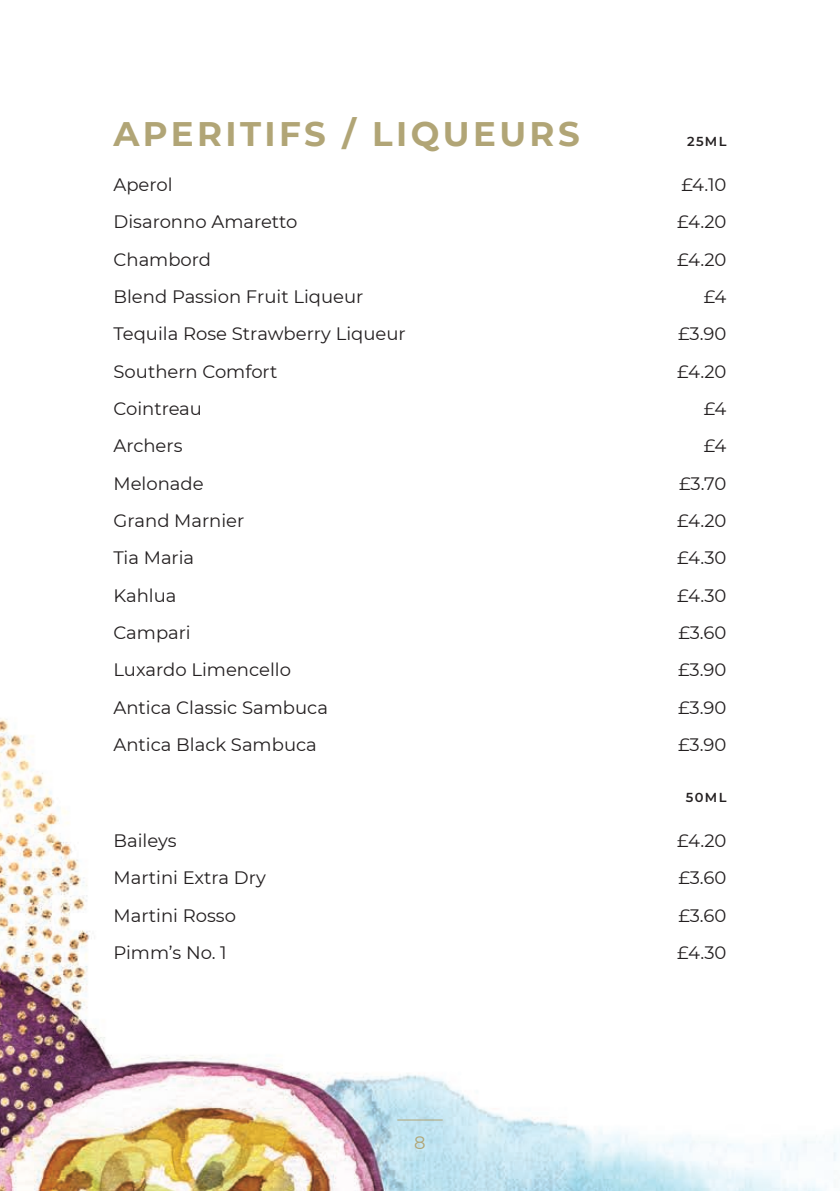
<style>
.page{position:relative;width:840px;height:1191px;background:#fff}
.page>*{position:absolute;margin:0;border:0;box-sizing:border-box;transform-origin:0 0}
.Section_Header_Big{font:700 34px "Montserrat";letter-spacing:.1em;color:#b1a576}
.Drinks{font:18px "Montserrat";color:#231f20}
.Body{font:18px "Montserrat";color:#b1a576}
.Section_Header_Big-2{font:600 13px "Montserrat";letter-spacing:.1em;color:#231f20}
</style>
<div class="page">
<img style="left:0;top:718px;width:838px;height:473px">
<hr style="left:397px;top:1119px;width:45px;height:1px;background:#b1a576">
<p class="Section_Header_Big" style="left:113px;top:110px;width:467px">APERITIFS / LIQUEURS</p>
<p class="Section_Header_Big-2" style="left:686px;top:132px;width:41px">25ML</p>
<p class="Drinks" style="left:113px;top:172px;width:61px">Aperol</p>
<p class="Drinks" style="left:681px;top:172px;width:47px">£4.10</p>
<p class="Drinks" style="left:113px;top:210px;width:185px">Disaronno Amaretto</p>
<p class="Drinks" style="left:677px;top:210px;width:51px">£4.20</p>
<p class="Drinks" style="left:113px;top:247px;width:99px">Chambord</p>
<p class="Drinks" style="left:677px;top:247px;width:51px">£4.20</p>
<p class="Drinks" style="left:113px;top:284px;width:251px">Blend Passion Fruit Liqueur</p>
<p class="Drinks" style="left:703px;top:284px;width:24px">£4</p>
<p class="Drinks" style="left:113px;top:321px;width:294px">Tequila Rose Strawberry Liqueur</p>
<p class="Drinks" style="left:678px;top:321px;width:50px">£3.90</p>
<p class="Drinks" style="left:113px;top:359px;width:165px">Southern Comfort</p>
<p class="Drinks" style="left:677px;top:359px;width:51px">£4.20</p>
<p class="Drinks" style="left:113px;top:396px;width:90px">Cointreau</p>
<p class="Drinks" style="left:703px;top:396px;width:24px">£4</p>
<p class="Drinks" style="left:113px;top:433px;width:70px">Archers</p>
<p class="Drinks" style="left:703px;top:433px;width:24px">£4</p>
<p class="Drinks" style="left:113px;top:471px;width:92px">Melonade</p>
<p class="Drinks" style="left:678px;top:471px;width:49px">£3.70</p>
<p class="Drinks" style="left:113px;top:508px;width:132px">Grand Marnier</p>
<p class="Drinks" style="left:677px;top:508px;width:51px">£4.20</p>
<p class="Drinks" style="left:113px;top:545px;width:82px">Tia Maria</p>
<p class="Drinks" style="left:677px;top:545px;width:51px">£4.30</p>
<p class="Drinks" style="left:113px;top:583px;width:64px">Kahlua</p>
<p class="Drinks" style="left:677px;top:583px;width:51px">£4.30</p>
<p class="Drinks" style="left:113px;top:620px;width:79px">Campari</p>
<p class="Drinks" style="left:678px;top:620px;width:49px">£3.60</p>
<p class="Drinks" style="left:113px;top:657px;width:179px">Luxardo Limencello</p>
<p class="Drinks" style="left:678px;top:657px;width:50px">£3.90</p>
<p class="Drinks" style="left:113px;top:695px;width:216px">Antica Classic Sambuca</p>
<p class="Drinks" style="left:678px;top:695px;width:50px">£3.90</p>
<p class="Drinks" style="left:113px;top:732px;width:205px">Antica Black Sambuca</p>
<p class="Drinks" style="left:678px;top:732px;width:50px">£3.90</p>
<p class="Section_Header_Big-2" style="left:685px;top:788px;width:42px">50ML</p>
<p class="Drinks" style="left:113px;top:828px;width:65px">Baileys</p>
<p class="Drinks" style="left:677px;top:828px;width:51px">£4.20</p>
<p class="Drinks" style="left:113px;top:865px;width:154px">Martini Extra Dry</p>
<p class="Drinks" style="left:678px;top:865px;width:49px">£3.60</p>
<p class="Drinks" style="left:113px;top:902px;width:124px">Martini Rosso</p>
<p class="Drinks" style="left:678px;top:902px;width:49px">£3.60</p>
<p class="Drinks" style="left:113px;top:940px;width:115px">Pimm’s No. 1</p>
<p class="Drinks" style="left:677px;top:940px;width:51px">£4.30</p>
<p class="Body" style="left:414px;top:1130px;width:13px">8</p>
</div>
